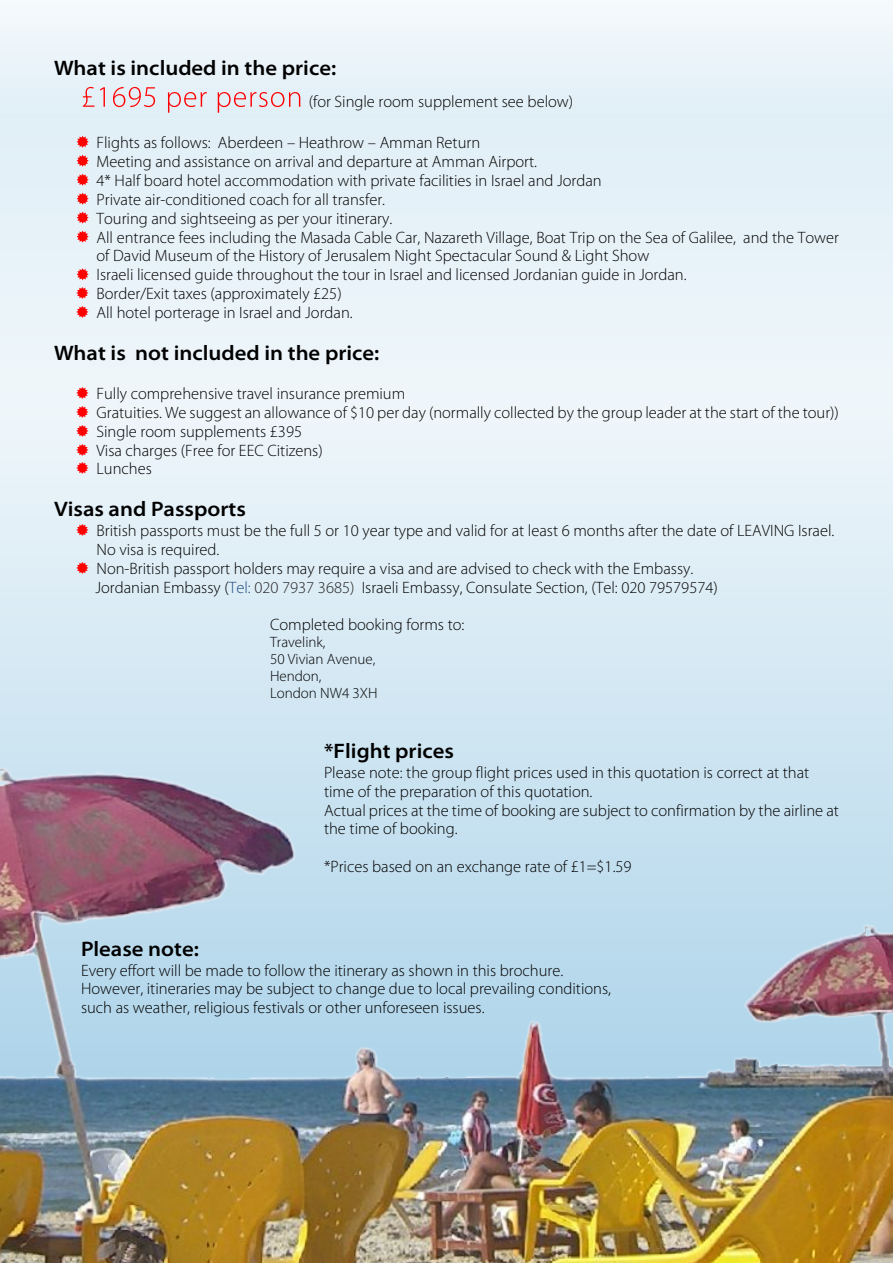
<style>
.page{position:relative;width:893px;height:1263px;background:#fff}
.page>*{position:absolute;margin:0;border:0;box-sizing:border-box;transform-origin:0 0}
.t1{font:600 semi-expanded 21px "Myriad Pro";color:#000}
.t2{font:300 16.5px/18.9px "Myriad Pro";color:#000}
.t3{font:300 15px/17px "Myriad Pro";color:#000}
.s1{color:#1f497d}
.s2{color:#222}
</style>
<div class="page">
<svg style="left:83px;top:87px;width:11px;height:20px"></svg>
<svg style="left:100px;top:87px;width:5px;height:20px"></svg>
<svg style="left:113px;top:87px;width:42px;height:20px"></svg>
<svg style="left:168px;top:92px;width:39px;height:21px"></svg>
<svg style="left:218px;top:92px;width:82px;height:21px;background:#e7c7cd"></svg>
<svg style="left:77px;top:136px;width:12px;height:12px"></svg>
<svg style="left:77px;top:155px;width:12px;height:12px"></svg>
<svg style="left:77px;top:174px;width:12px;height:12px"></svg>
<svg style="left:77px;top:193px;width:12px;height:12px"></svg>
<svg style="left:77px;top:212px;width:12px;height:12px"></svg>
<svg style="left:77px;top:231px;width:12px;height:12px"></svg>
<svg style="left:77px;top:268px;width:12px;height:12px"></svg>
<img style="left:0;top:768px;width:893px;height:495px">
<svg style="left:77px;top:287px;width:12px;height:12px"></svg>
<svg style="left:77px;top:306px;width:12px;height:12px"></svg>
<svg style="left:77px;top:387px;width:12px;height:12px"></svg>
<svg style="left:77px;top:406px;width:12px;height:12px"></svg>
<svg style="left:77px;top:425px;width:12px;height:12px"></svg>
<svg style="left:77px;top:444px;width:12px;height:11px"></svg>
<svg style="left:77px;top:462px;width:12px;height:12px"></svg>
<svg style="left:77px;top:524px;width:12px;height:12px"></svg>
<svg style="left:77px;top:562px;width:12px;height:12px"></svg>
<p class="t1" style="left:54px;top:59px;width:284px">What is included in the price:</p>
<p class="t2" style="left:309px;top:93px;width:266px">(for Single room supplement see below)</p>
<p class="t2" style="left:97px;top:134px;width:744px">Flights as follows: Aberdeen – Heathrow – Amman Return<br>Meeting and assistance on arrival and departure at Amman Airport.<br>4* Half board hotel accommodation with private facilities in Israel and Jordan<br>Private air-conditioned coach for all transfer.<br>Touring and sightseeing as per your itinerary.<br>All entrance fees including the Masada Cable Car, Nazareth Village, Boat Trip on the Sea of Galilee, and the Tower of David Museum of the History of Jerusalem Night Spectacular Sound &amp; Light Show<br>Israeli licensed guide throughout the tour in Israel and licensed Jordanian guide in Jordan.<br>Border/Exit taxes (approximately £25)<br>All hotel porterage in Israel and Jordan.</p>
<p class="t1" style="left:54px;top:344px;width:327px">What is not included in the price:</p>
<p class="t2" style="left:97px;top:385px;width:744px">Fully comprehensive travel insurance premium<br>Gratuities. We suggest an allowance of $10 per day (normally collected by the group leader at the start of the tour))<br>Single room supplements £395<br>Visa charges (Free for EEC Citizens)<br>Lunches</p>
<p class="t1" style="left:54px;top:500px;width:193px">Visas and Passports</p>
<p class="t2" style="left:95px;top:523px;width:740px">British passports must be the full 5 or 10 year type and valid for at least 6 months after the date of LEAVING Israel.<br>No visa is required.<br>Non-British passport holders may require a visa and are advised to check with the Embassy.<br>Jordanian Embassy (<span class="s1">Tel:</span> <span class="s2">020 7937 3685)</span> Israeli Embassy, Consulate Section, (Tel: 020 79579574)</p>
<p class="t2" style="left:270px;top:616px;width:196px">Completed booking forms to:</p>
<p class="t3" style="left:270px;top:635px;width:109px">Travelink,<br>50 Vivian Avenue,<br>Hendon,<br>London NW4 3XH</p>
<p class="t1" style="left:324px;top:742px;width:131px">*Flight prices</p>
<p class="t2" style="left:324px;top:764px;width:516px">Please note: the group flight prices used in this quotation is correct at that time of the preparation of this quotation.<br>Actual prices at the time of booking are subject to confirmation by the airline at the time of booking.</p>
<p class="t2" style="left:324px;top:858px;width:309px">*Prices based on an exchange rate of £1=$1.59</p>
<p class="t1" style="left:81px;top:940px;width:119px">Please note:</p>
<p class="t2" style="left:81px;top:962px;width:532px">Every effort will be made to follow the itinerary as shown in this brochure.<br>However, itineraries may be subject to change due to local prevailing conditions, such as weather, religious festivals or other unforeseen issues.</p>
</div>
